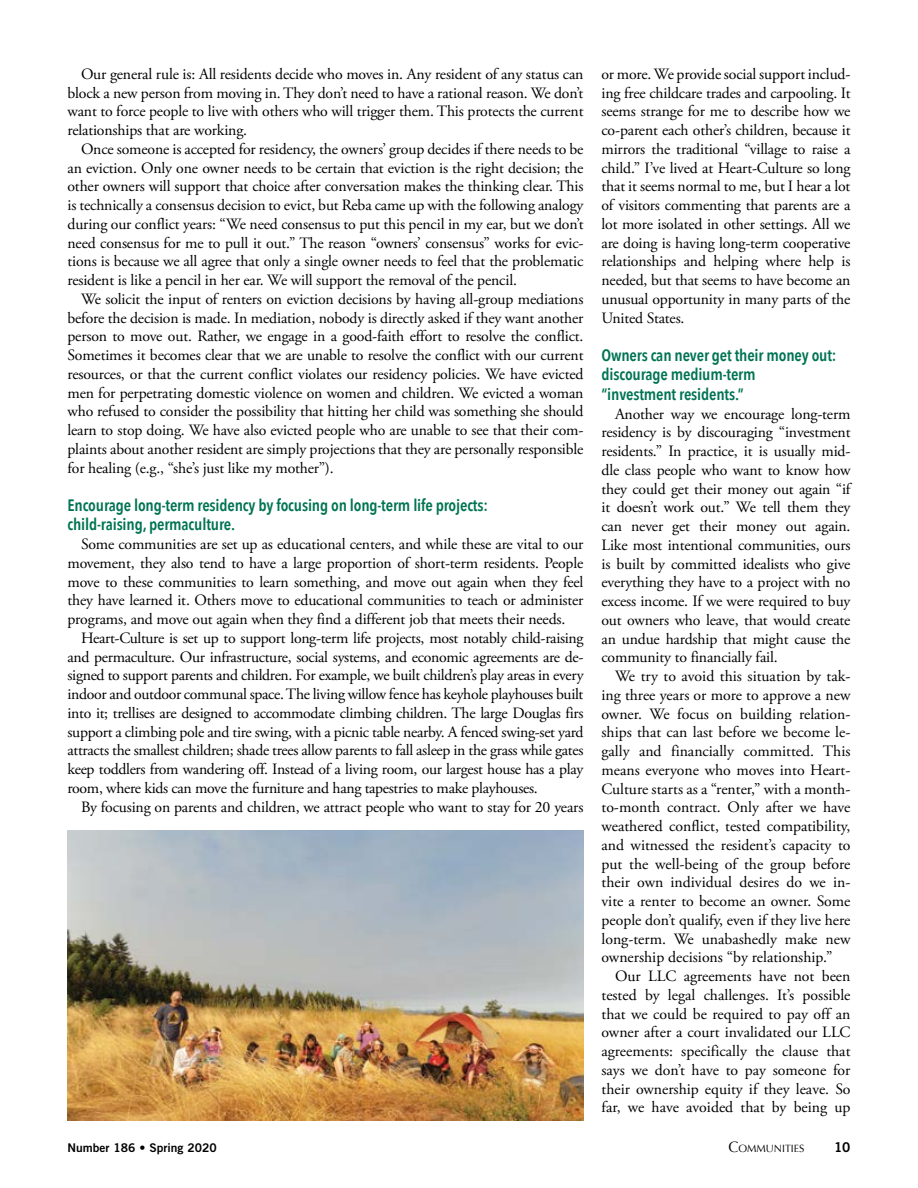
<style>
.page{position:relative;width:918px;height:1188px;background:#fff}
.page>*{position:absolute;margin:0;border:0;box-sizing:border-box;transform-origin:0 0}
.t1{font:600 16.5px/19.5px "Avenir Next Condensed";letter-spacing:-.01em;color:#007452}
.t2{font:15.75px/18.8px "Adobe Garamond Pro";letter-spacing:-.01em;color:#000;text-align:justify}
.t3{font:13.5px "Trade Gothic Bold Two";color:#000}
.t4{font:12px "Trade Gothic Bold Two";color:#000}
.t5{font:10.5px "Optima";color:#000}
.s1{font-size:15px}
</style>
<div class="page">
<img style="left:68px;top:830px;width:515px;height:291px">
<p class="t2" style="left:68px;top:65px;width:518px;text-indent:14px">Our general rule is: All residents decide who moves in. Any resident of any status can block a new person from moving in. They don’t need to have a rational reason. We don’t want to force people to live with others who will trigger them. This protects the current relationships that are working.</p>
<p class="t2" style="left:68px;top:140px;width:518px;text-indent:14px">Once someone is accepted for residency, the owners’ group decides if there needs to be an eviction. Only one owner needs to be certain that eviction is the right decision; the other owners will support that choice after conversation makes the thinking clear. This is technically a consensus decision to evict, but Reba came up with the following analogy during our conflict years: “We need consensus to put this pencil in my ear, but we don’t need consensus for me to pull it out.” The reason “owners’ consensus” works for evic&shy;tions is because we all agree that only a single owner needs to feel that the problematic resident is like a pencil in her ear. We will support the removal of the pencil.</p>
<p class="t2" style="left:68px;top:290px;width:518px;text-indent:14px">We solicit the input of renters on eviction decisions by having all-group mediations before the decision is made. In mediation, nobody is directly asked if they want another person to move out. Rather, we engage in a good-faith effort to resolve the conflict.<br>Sometimes it becomes clear that we are unable to resolve the conflict with our current resources, or that the current conflict violates our residency policies. We have evicted men for perpetrating domestic violence on women and children. We evicted a woman who refused to consider the possibility that hitting her child was something she should learn to stop doing. We have also evicted people who are unable to see that their com&shy;plaints about another resident are simply projections that they are personally responsible for healing (e.g., “she’s just like my mother”).</p>
<p class="t1" style="left:68px;top:495px;width:422px">Encourage long-term residency by focusing on long-term life projects: child-raising, permaculture.</p>
<p class="t2" style="left:68px;top:535px;width:518px;text-indent:14px">Some communities are set up as educational centers, and while these are vital to our movement, they also tend to have a large proportion of short-term residents. People move to these communities to learn something, and move out again when they feel they have learned it. Others move to educational communities to teach or administer programs, and move out again when they find a different job that meets their needs.</p>
<p class="t2" style="left:68px;top:629px;width:518px;text-indent:14px">Heart-Culture is set up to support long-term life projects, most notably child-raising and permaculture. Our infrastructure, social systems, and economic agreements are de&shy;signed to support parents and children. For example, we built children’s play areas in every indoor and outdoor communal space. The living willow fence has keyhole playhouses built into it; trellises are designed to accommodate climbing children. The large Douglas firs support a climbing pole and tire swing, with a picnic table nearby. A fenced swing-set yard attracts the smallest children; shade trees allow parents to fall asleep in the grass while gates keep toddlers from wandering off. Instead of a living room, our largest house has a play room, where kids can move the furniture and hang tapestries to make playhouses.</p>
<p class="t2" style="left:81px;top:798px;width:504px">By focusing on parents and children, we attract people who want to stay for 20 years</p>
<p class="t2" style="left:602px;top:65px;width:251px">or more. We provide social support includ&shy;ing free childcare trades and carpooling. It seems strange for me to describe how we co-parent each other’s children, because it mirrors the traditional “village to raise a child.” I’ve lived at Heart-Culture so long that it seems normal to me, but I hear a lot of visitors commenting that parents are a lot more isolated in other settings. All we are doing is having long-term cooperative relationships and helping where help is needed, but that seems to have become an unusual opportunity in many parts of the United States.</p>
<p class="t1" style="left:602px;top:345px;width:237px">Owners can never get their money out: discourage medium-term<br>“investment residents.”</p>
<p class="t2" style="left:602px;top:405px;width:251px;text-indent:14px">Another way we encourage long-term residency is by discouraging “investment residents.” In practice, it is usually mid&shy;dle class people who want to know how they could get their money out again “if it doesn’t work out.” We tell them they can never get their money out again.<br>Like most intentional communities, ours is built by committed idealists who give everything they have to a project with no excess income. If we were required to buy out owners who leave, that would create an undue hardship that might cause the community to financially fail.</p>
<p class="t2" style="left:602px;top:667px;width:251px;text-indent:14px">We try to avoid this situation by tak&shy;ing three years or more to approve a new owner. We focus on building relation&shy;ships that can last before we become le&shy;gally and financially committed. This means everyone who moves into Heart-Culture starts as a “renter,” with a month&shy;to-month contract. Only after we have weathered conflict, tested compatibility, and witnessed the resident’s capacity to put the well-being of the group before their own individual desires do we in&shy;vite a renter to become an owner. Some people don’t qualify, even if they live here long-term. We unabashedly make new ownership decisions “by relationship.”</p>
<p class="t2" style="left:602px;top:967px;width:251px;text-indent:14px">Our LLC agreements have not been tested by legal challenges. It’s possible that we could be required to pay off an owner after a court invalidated our LLC agreements: specifically the clause that says we don’t have to pay someone for their ownership equity if they leave. So far, we have avoided that by being up</p>
<p class="t4" style="left:68px;top:1140px;width:151px">Number 186 • Spring 2020</p>
<p class="t5" style="left:728px;top:1142px;width:77px"><span class="s1">C</span>OMMUNITIES</p>
<p class="t3" style="left:834px;top:1139px;width:18px">10</p>
</div>
